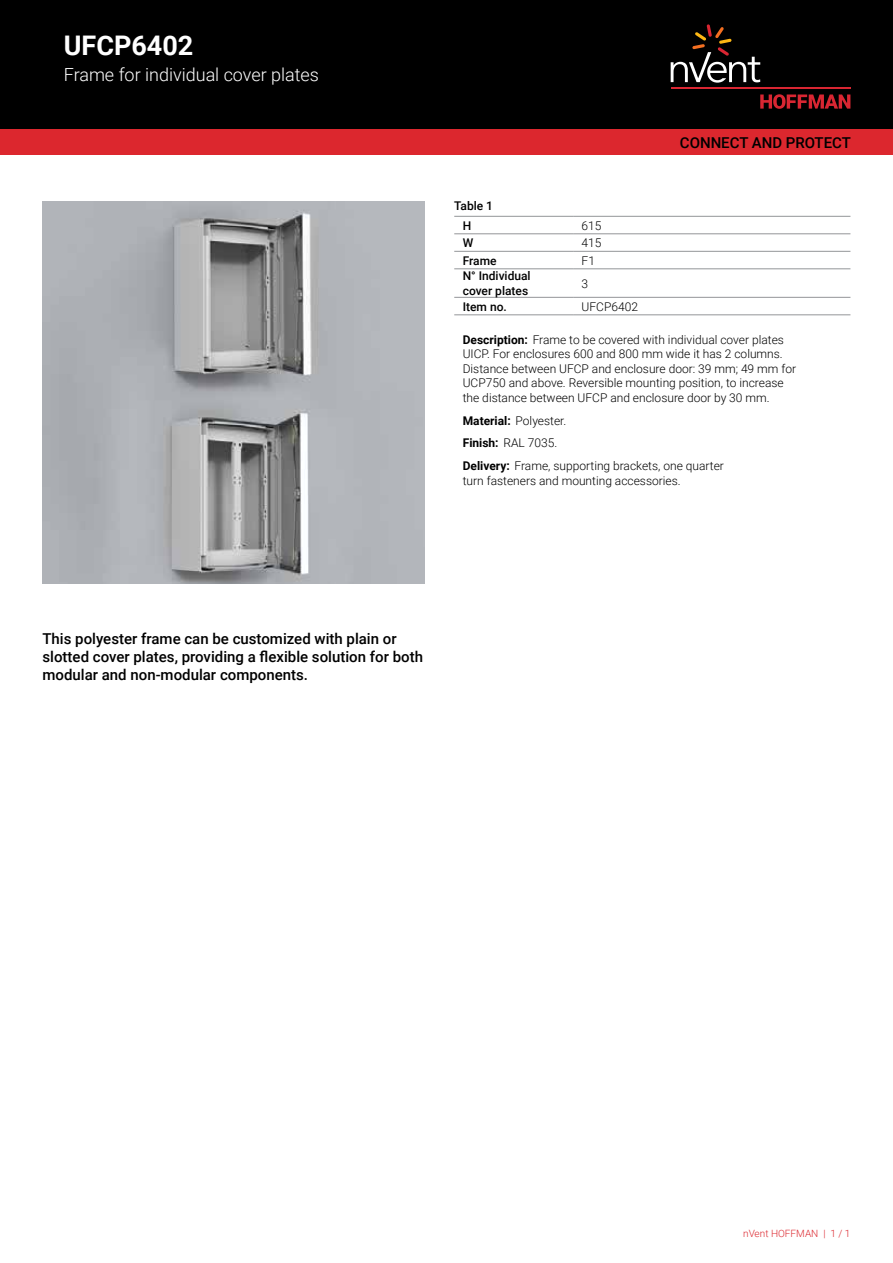
<style>
.page{position:relative;width:893px;height:1263px;background:#fff}
.page>*{position:absolute;margin:0;border:0;box-sizing:border-box;transform-origin:0 0}
.t1{font:700 27px "Roboto";color:#fff}
.t2{font:300 18px "Roboto";color:#fff}
.t3{font:500 15px/18px "Roboto";color:#000}
.t4{font:300 12px/14.4px "Roboto";color:#000}
.t5{font:500 12px/20.1px "Roboto";color:#000}
.t6{font:300 10.05px "Roboto";color:#dc272e}
.s1{font-weight:700}
</style>
<div class="page">
<div style="left:0;top:0;width:893px;height:129px;background:#000"></div>
<svg style="left:760px;top:94px;width:90px;height:15px"></svg>
<hr style="left:671px;top:88px;width:179px;height:1px;background:#d92632">
<svg style="left:671px;top:24px;width:89px;height:59px"></svg>
<div style="left:0;top:129px;width:893px;height:26px;background:#dc272e"></div>
<hr style="left:454px;top:216px;width:119px;height:1px;background:#939598">
<hr style="left:454px;top:234px;width:119px;height:1px;background:#939598">
<hr style="left:573px;top:216px;width:277px;height:1px;background:#939598">
<hr style="left:573px;top:234px;width:277px;height:1px;background:#939598">
<hr style="left:454px;top:251px;width:119px;height:1px;background:#939598">
<hr style="left:573px;top:251px;width:277px;height:1px;background:#939598">
<hr style="left:454px;top:269px;width:119px;height:1px;background:#939598">
<hr style="left:573px;top:269px;width:277px;height:1px;background:#939598">
<hr style="left:454px;top:297px;width:119px;height:1px;background:#939598">
<hr style="left:454px;top:315px;width:119px;height:1px;background:#939598">
<hr style="left:573px;top:297px;width:277px;height:1px;background:#939598">
<hr style="left:573px;top:315px;width:277px;height:1px;background:#939598">
<img style="left:43px;top:202px;width:381px;height:382px">
<img style="left:154px;top:314px;width:158px;height:158px">
<h1 class="t1" style="left:64px;top:27px;width:131px">UFCP6402</h1>
<h2 class="t2" style="left:64px;top:62px;width:257px">Frame for individual cover plates</h2>
<p class="t5" style="left:463px;top:195px;width:32px;text-indent:-9px">Table 1<br>H</p>
<p class="t4" style="left:582px;top:218px;width:21px">615</p>
<p class="t3" style="left:680px;top:133px;width:173px">CONNECT AND PROTECT</p>
<p class="t5" style="left:463px;top:232px;width:12px">W</p>
<p class="t4" style="left:582px;top:235px;width:21px">415</p>
<p class="t5" style="left:463px;top:250px;width:35px">Frame</p>
<p class="t4" style="left:582px;top:253px;width:15px">F1</p>
<p class="t5" style="left:463px;top:268px;width:69px;line-height:14.4px">N° Individual cover plates</p>
<p class="t4" style="left:582px;top:276px;width:8px">3</p>
<p class="t5" style="left:463px;top:296px;width:46px">Item no.</p>
<p class="t4" style="left:582px;top:299px;width:58px">UFCP6402</p>
<p class="t4" style="left:463px;top:332px;width:335px"><span class="s1">Description:</span> Frame to be covered with individual cover plates UICP. For enclosures 600 and 800 mm wide it has 2 columns.<br>Distance between UFCP and enclosure door: 39 mm; 49 mm for UCP750 and above. Reversible mounting position, to increase the distance between UFCP and enclosure door by 30 mm.</p>
<p class="t4" style="left:463px;top:408px;width:263px;line-height:23px"><span class="s1">Material:</span> Polyester.<br><span class="s1">Finish:</span> RAL 7035.<br><span class="s1">Delivery:</span> Frame, supporting brackets, one quarter</p>
<p class="t4" style="left:463px;top:473px;width:219px">turn fasteners and mounting accessories.</p>
<p class="t3" style="left:43px;top:629px;width:382px">This polyester frame can be customized with plain or slotted cover plates, providing a flexible solution for both modular and non-modular components.</p>
<p class="t6" style="left:743px;top:1226px;width:109px">nVent HOFFMAN | 1 / 1</p>
</div>
